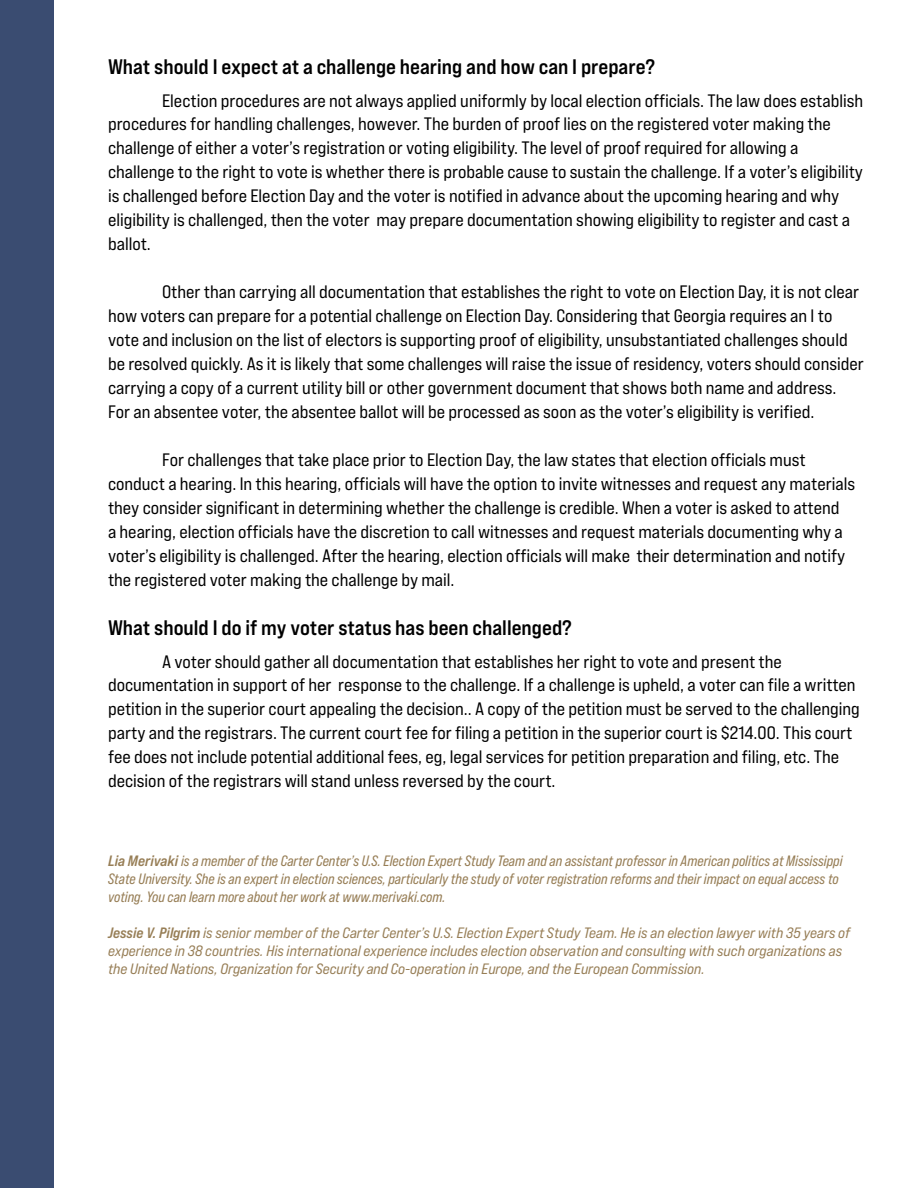
<style>
.page{position:relative;width:918px;height:1188px;background:#fff}
.page>*{position:absolute;margin:0;border:0;box-sizing:border-box;transform-origin:0 0}
.t1{font:21px "Bebas Neue Pro Exp Bd";color:#000}
.t2{font:18px/24px "Bebas Neue Pro Exp Rg";color:#000}
.t3{font:15px/18px "Bebas Neue Pro Exp It";color:#977e56}
.t4{font:15px/18px "Bebas Neue Pro Sm E It";color:#977e56}
.s1{font-family:"Bebas Neue Pro Exp Bd It"}
</style>
<div class="page">
<div style="left:0;top:0;width:54px;height:1188px;background:#3a4c71"></div>
<p class="t1" style="left:108px;top:53px;width:549px">What should I expect at a challenge hearing and how can I prepare?</p>
<p class="t2" style="left:108px;top:88px;width:757px;text-indent:54px">Election procedures are not always applied uniformly by local election officials. The law does establish procedures for handling challenges, however. The burden of proof lies on the registered voter making the challenge of either a voter’s registration or voting eligibility. The level of proof required for allowing a challenge to the right to vote is whether there is probable cause to sustain the challenge. If a voter’s eligibility is challenged before Election Day and the voter is notified in advance about the upcoming hearing and why eligibility is challenged, then the voter may prepare documentation showing eligibility to register and cast a ballot.</p>
<p class="t2" style="left:108px;top:280px;width:757px;text-indent:54px">Other than carrying all documentation that establishes the right to vote on Election Day, it is not clear how voters can prepare for a potential challenge on Election Day. Considering that Georgia requires an I to vote and inclusion on the list of electors is supporting proof of eligibility, unsubstantiated challenges should be resolved quickly. As it is likely that some challenges will raise the issue of residency, voters should consider carrying a copy of a current utility bill or other government document that shows both name and address.<br>For an absentee voter, the absentee ballot will be processed as soon as the voter’s eligibility is verified.</p>
<p class="t2" style="left:108px;top:448px;width:749px;text-indent:54px">For challenges that take place prior to Election Day, the law states that election officials must conduct a hearing. In this hearing, officials will have the option to invite witnesses and request any materials they consider significant in determining whether the challenge is credible. When a voter is asked to attend<br>a hearing, election officials have the discretion to call witnesses and request materials documenting why a voter’s eligibility is challenged. After the hearing, election officials will make their determination and notify the registered voter making the challenge by mail.</p>
<p class="t1" style="left:108px;top:614px;width:466px">What should I do if my voter status has been challenged?</p>
<p class="t2" style="left:108px;top:649px;width:753px;text-indent:54px">A voter should gather all documentation that establishes her right to vote and present the documentation in support of her response to the challenge. If a challenge is upheld, a voter can file a written petition in the superior court appealing the decision.. A copy of the petition must be served to the challenging party and the registrars. The current court fee for filing a petition in the superior court is $214.00. This court fee does not include potential additional fees, eg, legal services for petition preparation and filing, etc. The decision of the registrars will stand unless reversed by the court.</p>
<p class="t4" style="left:108px;top:852px;width:736px"><span class="s1">Lia Merivaki</span> is a member of the Carter Center’s U.S. Election Expert Study Team and an assistant professor in American politics at Mississippi<br>State University. She is an expert in election sciences, particularly the study of voter registration reforms and their impact on equal access to voting. You can learn more about her work at www.merivaki.com.</p>
<p class="t3" style="left:108px;top:924px;width:744px"><span class="s1">Jessie V. Pilgrim</span> is senior member of the Carter Center’s U.S. Election Expert Study Team. He is an election lawyer with 35 years of experience in 38 countries. His international experience includes election observation and consulting with such organizations as the United Nations, Organization for Security and Co-operation in Europe, and the European Commission.</p>
</div>
